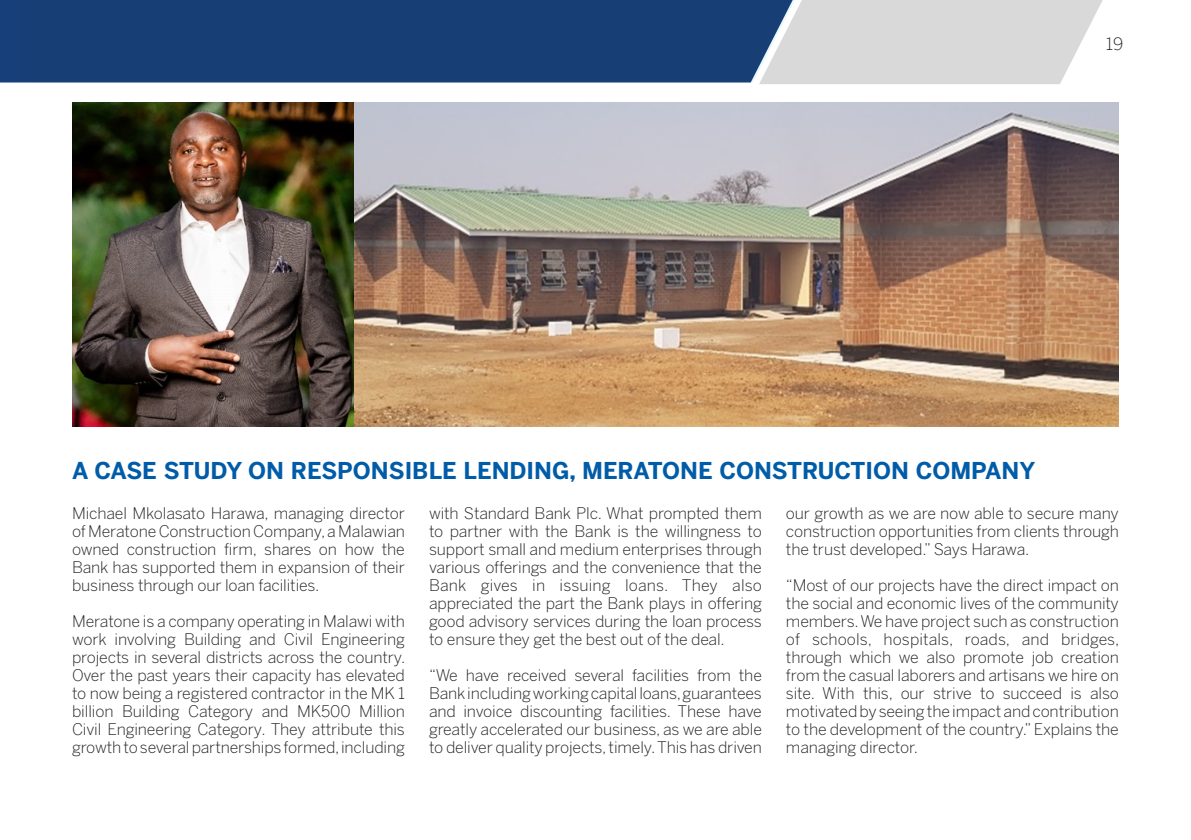
<style>
.page{position:relative;width:1191px;height:840px;background:#fff}
.page>*{position:absolute;margin:0;border:0;box-sizing:border-box;transform-origin:0 0}
.t1{font:700 23px "Benton Sans";color:#005ca8}
.t2{font:300 17px "Benton Sans";color:#231f20}
.t3{font:300 16px/18px "Benton Sans";letter-spacing:-.01em;color:#231f20;text-align:justify}
</style>
<div class="page">
<svg style="left:759px;top:0;width:344px;height:84px;background:#dbdbdb"></svg>
<img style="left:353px;top:102px;width:766px;height:324px">
<img style="left:72px;top:102px;width:281px;height:324px">
<div style="left:0;top:0;width:792px;height:82px;background:#183e76"></div>
<p class="t2" style="left:1105px;top:34px;width:19px">19</p>
<p class="t1" style="left:72px;top:456px;width:964px">A CASE STUDY ON RESPONSIBLE LENDING, MERATONE CONSTRUCTION COMPANY</p>
<p class="t3" style="left:429px;top:504px;width:334px">with Standard Bank Plc. What prompted them to partner with the Bank is the willingness to support small and medium enterprises through various offerings and the convenience that the Bank gives in issuing loans. They also appreciated the part the Bank plays in offering good advisory services during the loan process to ensure they get the best out of the deal.</p>
<p class="t3" style="left:429px;top:666px;width:334px">“We have received several facilities from the Bank including working capital loans, guarantees and invoice discounting facilities. These have greatly accelerated our business, as we are able to deliver quality projects, timely. This has driven</p>
<p class="t3" style="left:72px;top:504px;width:334px">Michael Mkolasato Harawa, managing director of Meratone Construction Company, a Malawian owned construction firm, shares on how the Bank has supported them in expansion of their business through our loan facilities.</p>
<p class="t3" style="left:72px;top:612px;width:335px">Meratone is a company operating in Malawi with work involving Building and Civil Engineering projects in several districts across the country.<br>Over the past years their capacity has elevated to now being a registered contractor in the MK 1 billion Building Category and MK500 Million Civil Engineering Category. They attribute this growth to several partnerships formed, including</p>
<p class="t3" style="left:786px;top:504px;width:334px">our growth as we are now able to secure many construction opportunities from clients through the trust developed.” Says Harawa.</p>
<p class="t3" style="left:786px;top:576px;width:335px">“Most of our projects have the direct impact on the social and economic lives of the community members. We have project such as construction of schools, hospitals, roads, and bridges, through which we also promote job creation from the casual laborers and artisans we hire on site. With this, our strive to succeed is also motivated by seeing the impact and contribution to the development of the country.” Explains the managing director.</p>
</div>
